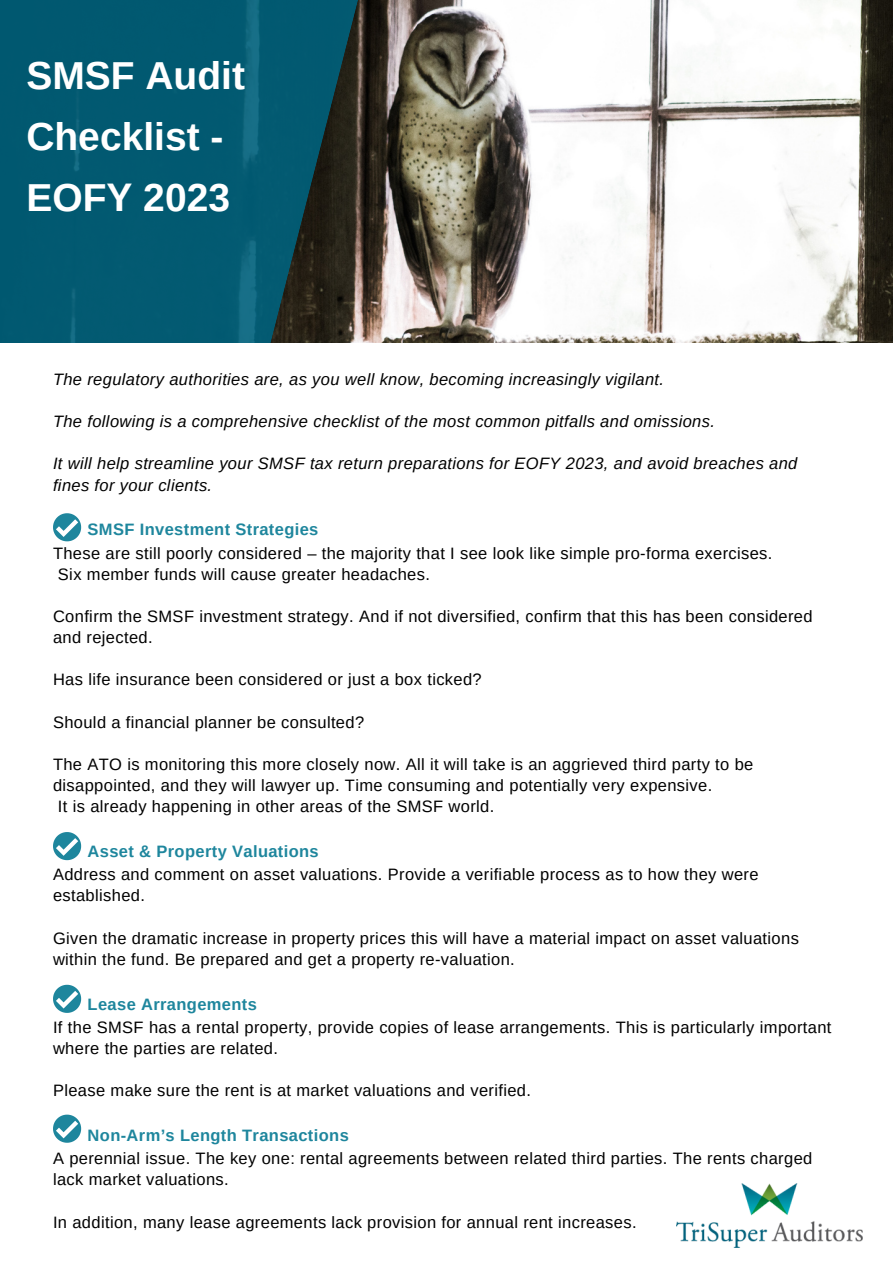
<style>
.page{position:relative;width:893px;height:1264px;background:#fff}
.page>*{position:absolute;margin:0;border:0;box-sizing:border-box;transform-origin:0 0}
.t1{font:700 39px/60.8px "Arimo";color:#fff}
.t2{font:16.5px/21.1px "Arimo";letter-spacing:.02em;color:#000}
.t3{font:italic 16.5px/21.1px "Arimo";letter-spacing:.02em;color:#000}
.t4{font:700 16.5px "Arimo";letter-spacing:.02em;color:#1e869d}
</style>
<div class="page">
<img style="left:363px;top:0;width:529px;height:343px">
<svg style="left:0;top:0;width:363px;height:343px;background:#095367"></svg>
<img style="left:676px;top:1183px;width:186px;height:64px">
<svg style="left:53px;top:832px;width:28px;height:28px"></svg>
<svg style="left:53px;top:513px;width:28px;height:28px"></svg>
<svg style="left:53px;top:1114px;width:28px;height:28px"></svg>
<svg style="left:53px;top:984px;width:28px;height:28px"></svg>
<p class="t1" style="left:26px;top:45px;width:220px">SMSF Audit<br>Checklist -</p>
<p class="t1" style="left:26px;top:167px;width:205px">EOFY 2023</p>
<p class="t3" style="left:53px;top:369px;width:612px">The regulatory authorities are, as you well know, becoming increasingly vigilant.</p>
<p class="t3" style="left:53px;top:411px;width:663px">The following is a comprehensive checklist of the most common pitfalls and omissions.</p>
<p class="t3" style="left:53px;top:453px;width:745px">It will help streamline your SMSF tax return preparations for EOFY 2023, and avoid breaches and fines for your clients.</p>
<p class="t4" style="left:88px;top:520px;width:232px">SMSF Investment Strategies</p>
<p class="t2" style="left:53px;top:542px;width:721px">These are still poorly considered – the majority that I see look like simple pro-forma exercises.<br>Six member funds will cause greater headaches.</p>
<p class="t2" style="left:53px;top:605px;width:761px">Confirm the SMSF investment strategy. And if not diversified, confirm that this has been considered and rejected.</p>
<p class="t2" style="left:53px;top:669px;width:430px">Has life insurance been considered or just a box ticked?</p>
<p class="t2" style="left:53px;top:711px;width:312px">Should a financial planner be consulted?</p>
<p class="t2" style="left:53px;top:753px;width:701px">The ATO is monitoring this more closely now. All it will take is an aggrieved third party to be disappointed, and they will lawyer up. Time consuming and potentially very expensive.<br>It is already happening in other areas of the SMSF world.</p>
<p class="t4" style="left:88px;top:842px;width:233px">Asset &amp; Property Valuations</p>
<p class="t2" style="left:53px;top:863px;width:707px">Address and comment on asset valuations. Provide a verifiable process as to how they were established.</p>
<p class="t2" style="left:53px;top:927px;width:747px">Given the dramatic increase in property prices this will have a material impact on asset valuations within the fund. Be prepared and get a property re-valuation.</p>
<p class="t4" style="left:88px;top:994px;width:171px">Lease Arrangements</p>
<p class="t2" style="left:53px;top:1016px;width:779px">If the SMSF has a rental property, provide copies of lease arrangements. This is particularly important where the parties are related.</p>
<p class="t2" style="left:53px;top:1079px;width:479px">Please make sure the rent is at market valuations and verified.</p>
<p class="t4" style="left:88px;top:1125px;width:263px">Non-Arm’s Length Transactions</p>
<p class="t2" style="left:53px;top:1147px;width:760px">A perennial issue. The key one: rental agreements between related third parties. The rents charged lack market valuations.</p>
<p class="t2" style="left:53px;top:1211px;width:585px">In addition, many lease agreements lack provision for annual rent increases.</p>
</div>
